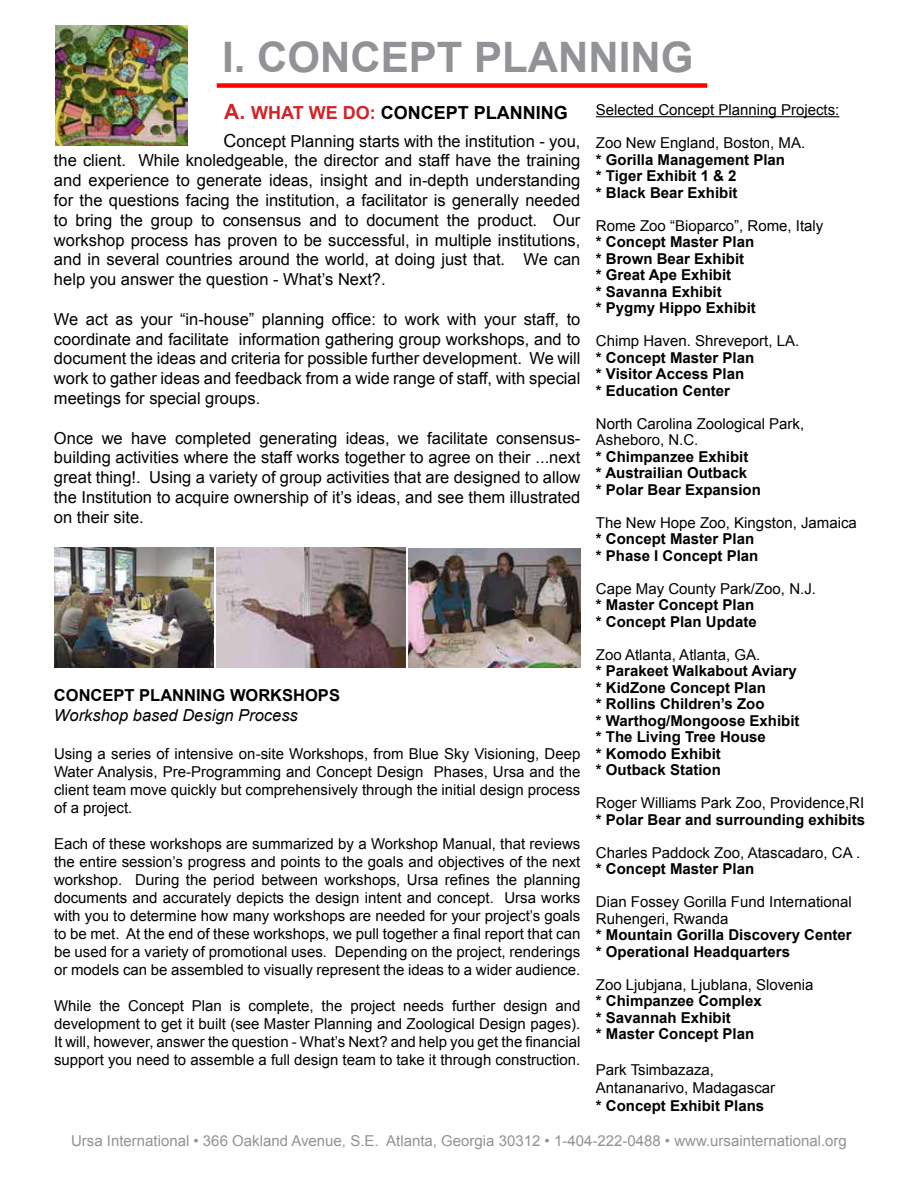
<style>
.page{position:relative;width:918px;height:1188px;background:#fff}
.page>*{position:absolute;margin:0;border:0;box-sizing:border-box;transform-origin:0 0}
.t1{font:700 42px "Arial";color:#919396}
.t2{font:700 18px "Arial";color:#000}
.t3{font:16.5px/19.8px "Arial";color:#000;text-align:justify}
.t4{font:italic 16.5px "Arial";color:#000}
.t5{font:700 16.5px "Arial";color:#000}
.t6{font:15px/18px "Arial";color:#000}
.t7{font:700 15px/16.5px "Arial";color:#000}
.t8{font:15px "Arial";color:#919396}
.s1{font-size:21px;color:#d2232a}
.s2{color:#d2232a}
.s3{font-size:18px}
</style>
<div class="page">
<hr style="left:596px;top:116px;width:243px;height:1px;background:#000">
<img style="left:54px;top:547px;width:160px;height:120px">
<img style="left:408px;top:549px;width:173px;height:118px">
<img style="left:217px;top:547px;width:189px;height:120px">
<img style="left:55px;top:26px;width:133px;height:120px">
<div style="left:217px;top:83px;width:490px;height:5px;background:#f00"></div>
<h1 class="t1" style="left:222px;top:30px;width:127px">I. Concept</h1>
<h1 class="t1" style="left:474px;top:30px;width:56px">Planning</h1>
<p class="t2" style="left:224px;top:101px;width:345px"><span class="s1">A.</span> <span class="s2">WHAT WE DO:</span> CONCEPT PLANNING</p>
<p class="t6" style="left:596px;top:101px;width:245px">Selected Concept Planning Projects:</p>
<p class="t6" style="left:596px;top:134px;width:211px">Zoo New England, Boston, MA.</p>
<p class="t7" style="left:596px;top:152px;width:191px">* Gorilla Management Plan * Tiger Exhibit 1 &amp; 2<br>* Black Bear Exhibit</p>
<p class="t6" style="left:596px;top:217px;width:229px">Rome Zoo “Bioparco”, Rome, Italy</p>
<p class="t7" style="left:596px;top:234px;width:162px">* Concept Master Plan * Brown Bear Exhibit<br>* Great Ape Exhibit<br>* Savanna Exhibit<br>* Pygmy Hippo Exhibit</p>
<p class="t6" style="left:596px;top:332px;width:205px">Chimp Haven. Shreveport, LA.</p>
<p class="t7" style="left:596px;top:350px;width:160px">* Concept Master Plan * Visitor Access Plan<br>* Education Center</p>
<p class="t6" style="left:596px;top:415px;width:210px;line-height:16.5px">North Carolina Zoological Park,<br>Asheboro, N.C.</p>
<p class="t7" style="left:596px;top:449px;width:167px">* Chimpanzee Exhibit<br>* Austrailian Outback<br>* Polar Bear Expansion</p>
<p class="t6" style="left:596px;top:514px;width:262px">The New Hope Zoo, Kingston, Jamaica</p>
<p class="t7" style="left:596px;top:531px;width:164px">* Concept Master Plan * Phase I Concept Plan</p>
<p class="t6" style="left:596px;top:580px;width:222px">Cape May County Park/Zoo, N.J.</p>
<p class="t7" style="left:596px;top:597px;width:162px">* Master Concept Plan * Concept Plan Update</p>
<p class="t6" style="left:596px;top:646px;width:166px">Zoo Atlanta, Atlanta, GA.</p>
<p class="t7" style="left:596px;top:663px;width:205px">* Parakeet Walkabout Aviary * KidZone Concept Plan<br>* Rollins Children’s Zoo<br>* Warthog/Mongoose Exhibit * The Living Tree House<br>* Komodo Exhibit<br>* Outback Station</p>
<p class="t6" style="left:596px;top:794px;width:270px">Roger Williams Park Zoo, Providence,RI</p>
<p class="t7" style="left:596px;top:812px;width:271px">* Polar Bear and surrounding exhibits</p>
<p class="t6" style="left:596px;top:844px;width:266px">Charles Paddock Zoo, Atascadaro, CA .</p>
<p class="t7" style="left:596px;top:861px;width:160px">* Concept Master Plan</p>
<p class="t6" style="left:596px;top:894px;width:257px;line-height:16.5px">Dian Fossey Gorilla Fund International<br>Ruhengeri, Rwanda</p>
<p class="t7" style="left:596px;top:927px;width:257px">* Mountain Gorilla Discovery Center * Operational Headquarters</p>
<p class="t6" style="left:596px;top:976px;width:219px">Zoo Ljubjana, Ljublana, Slovenia</p>
<p class="t7" style="left:596px;top:993px;width:167px">* Chimpanzee Complex * Savannah Exhibit<br>* Master Concept Plan</p>
<p class="t6" style="left:596px;top:1061px;width:181px">Park Tsimbazaza,<br>Antananarivo, Madagascar</p>
<p class="t7" style="left:596px;top:1098px;width:170px">* Concept Exhibit Plans</p>
<p class="t3" style="left:54px;top:131px;width:528px;text-indent:169px"><span class="s3">C</span>oncept Planning starts with the institution - you, the client. While knoledgeable, the director and staff have the training and experience to generate ideas, insight and in-depth understanding for the questions facing the institution, a facilitator is generally needed to bring the group to consensus and to document the product. Our workshop process has proven to be successful, in multiple institutions, and in several countries around the world, at doing just that. We can help you answer the question - What’s Next?.</p>
<p class="t3" style="left:54px;top:309px;width:528px">We act as your “in-house” planning office: to work with your staff, to coordinate and facilitate information gathering group workshops, and to document the ideas and criteria for possible further development. We will work to gather ideas and feedback from a wide range of staff, with special meetings for special groups.</p>
<p class="t3" style="left:54px;top:428px;width:528px">Once we have completed generating ideas, we facilitate consensus&shy;building activities where the staff works together to agree on their ...next great thing!. Using a variety of group activities that are designed to allow the Institution to acquire ownership of it’s ideas, and see them illustrated on their site.</p>
<p class="t5" style="left:54px;top:684px;width:288px">CONCEPT PLANNING WORKSHOPS</p>
<p class="t4" style="left:54px;top:704px;width:245px">Workshop based Design Process</p>
<p class="t6" style="left:54px;top:745px;width:528px;text-align:justify">Using a series of intensive on-site Workshops, from Blue Sky Visioning, Deep Water Analysis, Pre-Programming and Concept Design Phases, Ursa and the client team move quickly but comprehensively through the initial design process of a project.</p>
<p class="t6" style="left:54px;top:835px;width:528px;text-align:justify">Each of these workshops are summarized by a Workshop Manual, that reviews the entire session’s progress and points to the goals and objectives of the next workshop. During the period between workshops, Ursa refines the planning documents and accurately depicts the design intent and concept. Ursa works with you to determine how many workshops are needed for your project’s goals to be met. At the end of these workshops, we pull together a final report that can be used for a variety of promotional uses. Depending on the project, renderings or models can be assembled to visually represent the ideas to a wider audience.</p>
<p class="t6" style="left:54px;top:997px;width:528px;text-align:justify">While the Concept Plan is complete, the project needs further design and development to get it built (see Master Planning and Zoological Design pages).<br>It will, however, answer the question - What’s Next? and help you get the financial support you need to assemble a full design team to take it through construction.</p>
<p class="t8" style="left:71px;top:1131px;width:777px">Ursa International • 366 Oakland Avenue, S.E. Atlanta, Georgia 30312 • 1-404-222-0488 • www.ursainternational.org</p>
</div>
